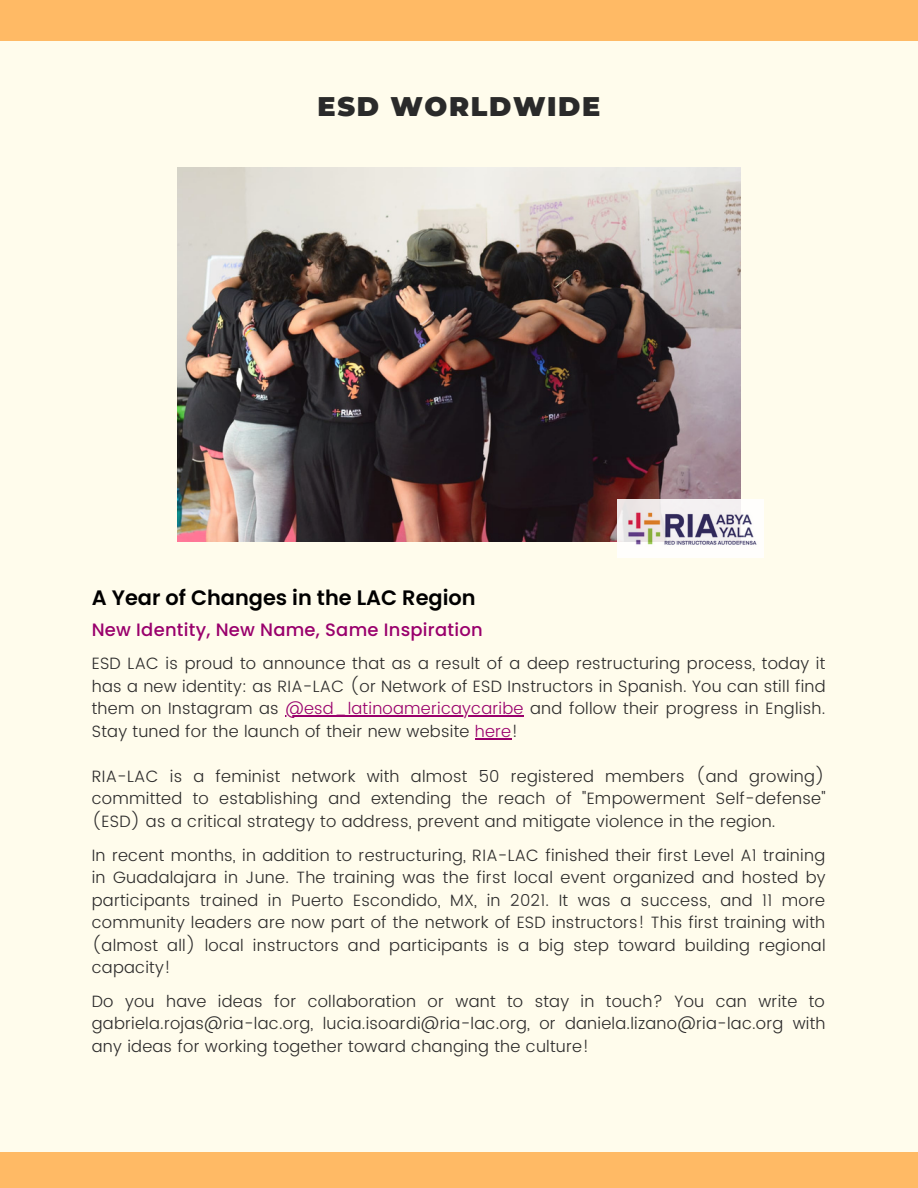
<style>
.page{position:relative;width:918px;height:1188px;background:#fffcec}
.page>*{position:absolute;margin:0;border:0;box-sizing:border-box;transform-origin:0 0}
.t1{font:900 27px "Montserrat";letter-spacing:.06em;color:#2a2a2a}
.t2{font:600 20.85px "Poppins";color:#000}
.t3{font:500 17.85px "Poppins";letter-spacing:.015em;color:#99006c}
.t4{font:300 16.5px/22.5px "Poppins";letter-spacing:.015em;color:#2c2b2b;text-align:justify}
.s1{color:#99006c}
</style>
<div class="page">
<div style="left:0;top:1153px;width:918px;height:35px;background:#ffba65"></div>
<img style="left:177px;top:167px;width:564px;height:375px">
<div style="left:0;top:0;width:918px;height:41px;background:#ffba65"></div>
<img style="left:617px;top:499px;width:147px;height:59px">
<hr style="left:285px;top:715px;width:239px;height:2px;background:#99006c">
<hr style="left:475px;top:738px;width:36px;height:1px;background:#99006c">
<p class="t1" style="left:318px;top:90px;width:284px">ESD WORLDWIDE</p>
<p class="t2" style="left:92px;top:583px;width:385px">A Year of Changes in the LAC Region</p>
<p class="t3" style="left:92px;top:617px;width:392px">New Identity, New Name, Same Inspiration</p>
<p class="t4" style="left:92px;top:652px;width:735px">ESD LAC is proud to announce that as a result of a deep restructuring process, today it has a new identity: as RIA-LAC (or Network of ESD Instructors in Spanish. You can still find them on Instagram as <span class="s1">@esd_latinoamericaycaribe</span> and follow their progress in English.<br>Stay tuned for the launch of their new website <span class="s1">here</span>!</p>
<p class="t4" style="left:92px;top:765px;width:735px">RIA-LAC is a feminist network with almost 50 registered members (and growing) committed to establishing and extending the reach of "Empowerment Self-defense" (ESD) as a critical strategy to address, prevent and mitigate violence in the region.</p>
<p class="t4" style="left:92px;top:844px;width:735px">In recent months, in addition to restructuring, RIA-LAC finished their first Level A1 training in Guadalajara in June. The training was the first local event organized and hosted by participants trained in Puerto Escondido, MX, in 2021. It was a success, and 11 more community leaders are now part of the network of ESD instructors! This first training with (almost all) local instructors and participants is a big step toward building regional capacity!</p>
<p class="t4" style="left:92px;top:990px;width:735px">Do you have ideas for collaboration or want to stay in touch? You can write to gabriela.rojas@ria-lac.org, lucia.isoardi@ria-lac.org, or daniela.lizano@ria-lac.org with any ideas for working together toward changing the culture!</p>
</div>
